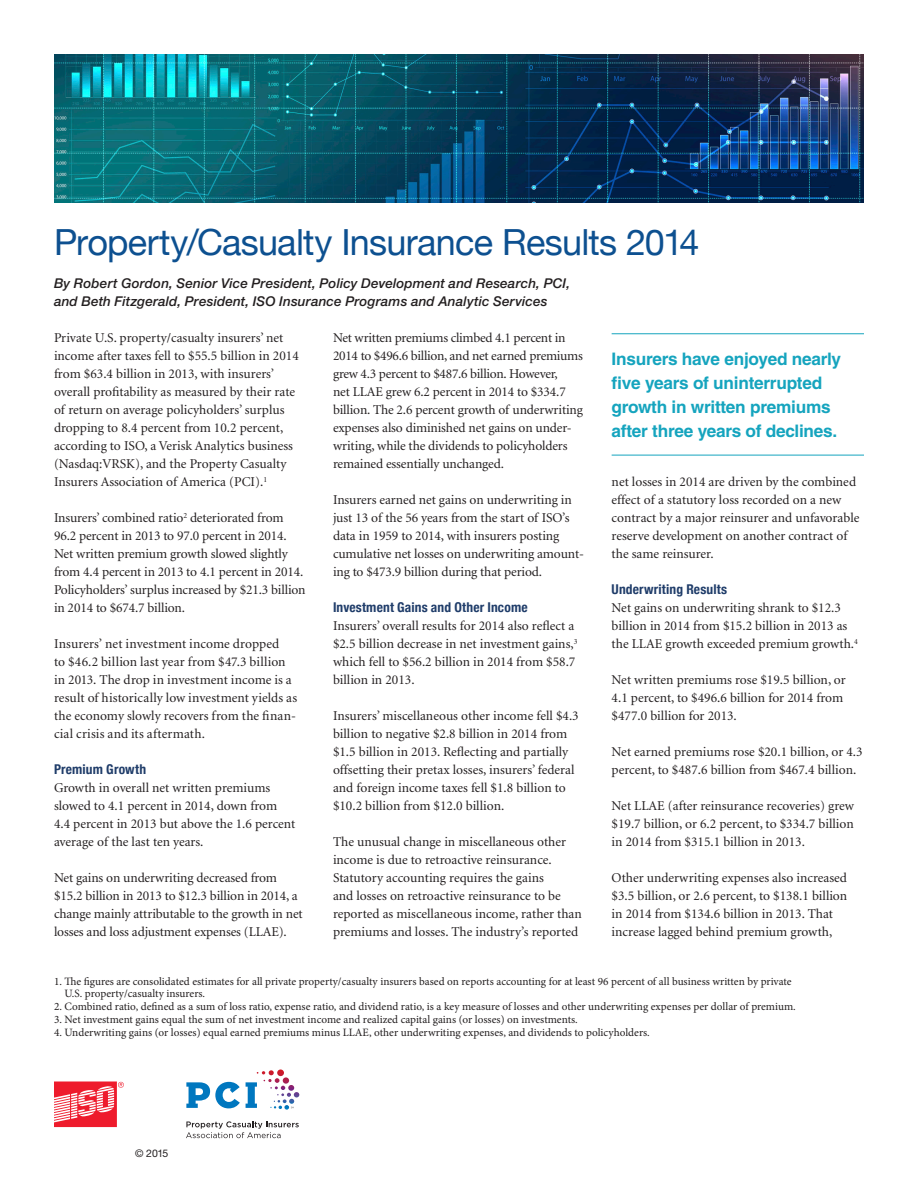
<style>
.page{position:relative;width:918px;height:1188px;background:#fff}
.page>*{position:absolute;margin:0;border:0;box-sizing:border-box;transform-origin:0 0}
.t1{font:36px "Helvetica Neue";letter-spacing:-.02em;color:#0d5090}
.t2{font:700 17.25px/24px "Helvetica";letter-spacing:-.015em;color:#15a4be}
.t3{font:13.5px/18px "Minion";letter-spacing:-.005em;color:#231f20}
.t4{font:italic 500 13.5px/18px "Helvetica Neue";letter-spacing:.01em;color:#231f20}
.t5{font:700 condensed 13.5px "Helvetica Neue";letter-spacing:.01em;color:#203d6a}
.t6{font:11.25px/12.8px "Minion Pro";color:#231f20}
.t7{font:10.5px "Helvetica Neue";color:#231f20}
</style>
<div class="page">
<img style="left:54px;top:54px;width:810px;height:148px">
<hr style="left:612px;top:333px;width:252px;height:1px;background:#15a4be">
<hr style="left:612px;top:455px;width:252px;height:1px;background:#15a4be">
<svg style="left:186px;top:1121px;width:113px;height:17px"></svg>
<svg style="left:186px;top:1082px;width:54px;height:26px"></svg>
<svg style="left:246px;top:1070px;width:53px;height:40px"></svg>
<div style="left:54px;top:1081px;width:63px;height:46px;background:#f68c95"></div>
<svg style="left:54px;top:1082px;width:70px;height:45px;background:#f36974"></svg>
<p class="t1" style="left:54px;top:216px;width:647px">Property/Casualty Insurance Results 2014</p>
<p class="t4" style="left:54px;top:274px;width:518px">By Robert Gordon, Senior Vice President, Policy Development and Research, PCI, and Beth Fitzgerald, President, ISO Insurance Programs and Analytic Services</p>
<p class="t3" style="left:54px;top:329px;width:246px">Private U.S. property/casualty insurers’ net income after taxes fell to $55.5 billion in 2014 from $63.4 billion in 2013, with insurers’ overall profitability as measured by their rate of return on average policyholders’ surplus dropping to 8.4 percent from 10.2 percent, according to ISO, a Verisk Analytics business (Nasdaq:VRSK), and the Property Casualty Insurers Association of America (PCI).<sup>1</sup></p>
<p class="t3" style="left:54px;top:509px;width:253px">Insurers’ combined ratio<sup>2</sup> deteriorated from 96.2 percent in 2013 to 97.0 percent in 2014.<br>Net written premium growth slowed slightly from 4.4 percent in 2013 to 4.1 percent in 2014.<br>Policyholders’ surplus increased by $21.3 billion in 2014 to $674.7 billion.</p>
<p class="t3" style="left:54px;top:635px;width:245px">Insurers’ net investment income dropped<br>to $46.2 billion last year from $47.3 billion in 2013. The drop in investment income is a result of historically low investment yields as the economy slowly recovers from the finan&shy;cial crisis and its aftermath.</p>
<p class="t5" style="left:54px;top:758px;width:94px">Premium Growth</p>
<p class="t3" style="left:54px;top:779px;width:243px">Growth in overall net written premiums slowed to 4.1 percent in 2014, down from 4.4 percent in 2013 but above the 1.6 percent average of the last ten years.</p>
<p class="t3" style="left:54px;top:869px;width:250px">Net gains on underwriting decreased from $15.2 billion in 2013 to $12.3 billion in 2014, a change mainly attributable to the growth in net losses and loss adjustment expenses (LLAE).</p>
<p class="t3" style="left:333px;top:329px;width:251px">Net written premiums climbed 4.1 percent in 2014 to $496.6 billion, and net earned premiums grew 4.3 percent to $487.6 billion. However,<br>net LLAE grew 6.2 percent in 2014 to $334.7 billion. The 2.6 percent growth of underwriting expenses also diminished net gains on under&shy;writing, while the dividends to policyholders remained essentially unchanged.</p>
<p class="t3" style="left:333px;top:491px;width:253px">Insurers earned net gains on underwriting in just 13 of the 56 years from the start of ISO’s data in 1959 to 2014, with insurers posting cumulative net losses on underwriting amount&shy;ing to $473.9 billion during that period.</p>
<p class="t5" style="left:333px;top:596px;width:196px">Investment Gains and Other Income</p>
<p class="t3" style="left:333px;top:617px;width:246px">Insurers’ overall results for 2014 also reflect a $2.5 billion decrease in net investment gains,<sup>3 </sup>which fell to $56.2 billion in 2014 from $58.7 billion in 2013.</p>
<p class="t3" style="left:333px;top:707px;width:247px">Insurers’ miscellaneous other income fell $4.3 billion to negative $2.8 billion in 2014 from $1.5 billion in 2013. Reflecting and partially offsetting their pretax losses, insurers’ federal and foreign income taxes fell $1.8 billion to $10.2 billion from $12.0 billion.</p>
<p class="t3" style="left:333px;top:833px;width:250px">The unusual change in miscellaneous other income is due to retroactive reinsurance.<br>Statutory accounting requires the gains<br>and losses on retroactive reinsurance to be reported as miscellaneous income, rather than premiums and losses. The industry’s reported</p>
<p class="t2" style="left:612px;top:347px;width:231px">Insurers have enjoyed nearly five years of uninterrupted growth in written premiums after three years of declines.</p>
<p class="t3" style="left:612px;top:473px;width:249px">net losses in 2014 are driven by the combined effect of a statutory loss recorded on a new contract by a major reinsurer and unfavorable reserve development on another contract of the same reinsurer.</p>
<p class="t5" style="left:612px;top:578px;width:117px">Underwriting Results</p>
<p class="t3" style="left:612px;top:599px;width:248px">Net gains on underwriting shrank to $12.3 billion in 2014 from $15.2 billion in 2013 as the LLAE growth exceeded premium growth.<sup>4</sup></p>
<p class="t3" style="left:612px;top:671px;width:236px">Net written premiums rose $19.5 billion, or<br>4.1 percent, to $496.6 billion for 2014 from $477.0 billion for 2013.</p>
<p class="t3" style="left:612px;top:743px;width:253px">Net earned premiums rose $20.1 billion, or 4.3 percent, to $487.6 billion from $467.4 billion.</p>
<p class="t3" style="left:612px;top:797px;width:244px;text-align:justify">Net LLAE (after reinsurance recoveries) grew $19.7 billion, or 6.2 percent, to $334.7 billion in 2014 from $315.1 billion in 2013.</p>
<p class="t3" style="left:612px;top:869px;width:237px">Other underwriting expenses also increased $3.5 billion, or 2.6 percent, to $138.1 billion in 2014 from $134.6 billion in 2013. That increase lagged behind premium growth,</p>
<p class="t6" style="left:65px;top:975px;width:729px;text-indent:-11px">1. The figures are consolidated estimates for all private property/casualty insurers based on reports accounting for at least 96 percent of all business written by private<br>U.S. property/casualty insurers.</p>
<p class="t6" style="left:54px;top:1000px;width:743px">2. Combined ratio, defined as a sum of loss ratio, expense ratio, and dividend ratio, is a key measure of losses and other underwriting expenses per dollar of premium.</p>
<p class="t6" style="left:54px;top:1013px;width:525px">3. Net investment gains equal the sum of net investment income and realized capital gains (or losses) on investments.</p>
<p class="t6" style="left:54px;top:1026px;width:597px">4. Underwriting gains (or losses) equal earned premiums minus LLAE, other underwriting expenses, and dividends to policyholders.</p>
<p class="t7" style="left:135px;top:1147px;width:35px">© 2015</p>
</div>
